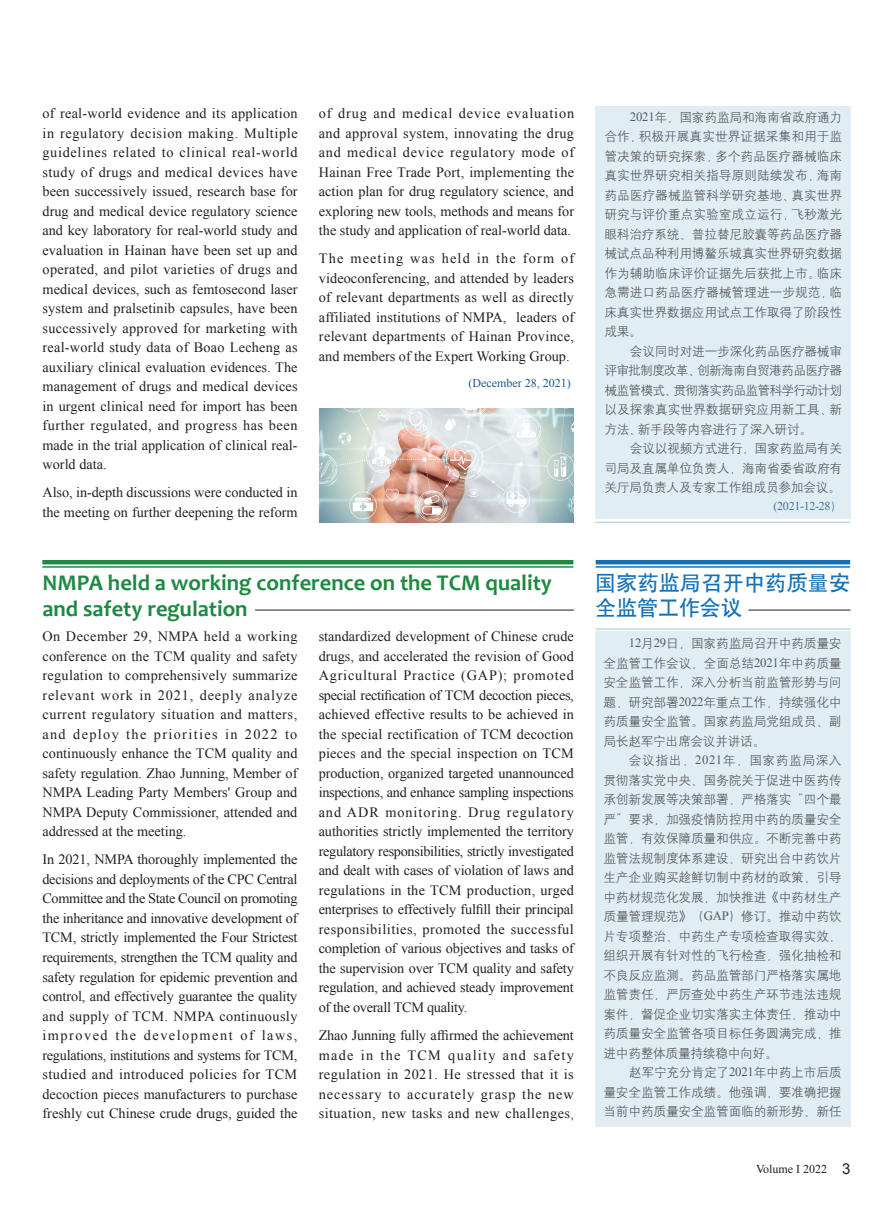
<style>
.page{position:relative;width:893px;height:1212px;background:#fff}
.page>*{position:absolute;margin:0;border:0;box-sizing:border-box;transform-origin:0 0}
.英文标题{font:700 22.5px/26.2px "Candara";color:#1d8941}
.中文标题{font:21px/25.2px "H Yb 1 gj";letter-spacing:.015em;color:#1471b9}
.英文{font:14.25px/19.5px "Times New Roman";color:#231f20;text-align:justify}
.中文{font:12.75px/19.5px "H Yg 2 gj";letter-spacing:-.02em;color:#57585a;text-align:justify}
.英文-2{font:12px "Times New Roman";color:#1b588b}
.t1{font:12px "Times New Roman";color:#231f20}
.中文-2{font:12px "Times New Roman";letter-spacing:-.025em;color:#48709f}
.s1{font-family:"Times New Roman"}
.s2{font-family:"H Yg 2 gj"}
.s3{font-family:"Adobe Song Std";font-weight:300}
.s4{font-family:"Arial";font-size:15px}
</style>
<div class="page">
<div style="left:595px;top:106px;width:255px;height:413px;background:#e0eef3"></div>
<div style="left:595px;top:631px;width:255px;height:496px;background:#e0eef3"></div>
<hr style="left:595px;top:628px;width:255px;height:2px;background:#bbdae6">
<hr style="left:595px;top:521px;width:255px;height:2px;background:#bbdae6">
<hr style="left:596px;top:566px;width:254px;height:2px;background:#1471b9">
<hr style="left:596px;top:560px;width:254px;height:4px;background:#1471b9">
<hr style="left:42px;top:566px;width:531px;height:2px;background:#1d8941">
<hr style="left:42px;top:560px;width:531px;height:4px;background:#1d8941">
<hr style="left:255px;top:610px;width:319px;height:1px;background:#231f20">
<hr style="left:748px;top:610px;width:102px;height:1px;background:#231f20">
<img style="left:319px;top:408px;width:255px;height:115px">
<p class="英文" style="left:43px;top:103px;width:257px">of real-world evidence and its application in regulatory decision making. Multiple guidelines related to clinical real-world study of drugs and medical devices have been successively issued, research base for drug and medical device regulatory science and key laboratory for real-world study and evaluation in Hainan have been set up and operated, and pilot varieties of drugs and medical devices, such as femtosecond laser system and pralsetinib capsules, have been successively approved for marketing with real-world study data of Boao Lecheng as auxiliary clinical evaluation evidences. The management of drugs and medical devices in urgent clinical need for import has been further regulated, and progress has been made in the trial application of clinical real&shy;world data.</p>
<p class="英文" style="left:43px;top:482px;width:257px">Also, in-depth discussions were conducted in the meeting on further deepening the reform</p>
<p class="英文" style="left:319px;top:103px;width:257px">of drug and medical device evaluation and approval system, innovating the drug and medical device regulatory mode of Hainan Free Trade Port, implementing the action plan for drug regulatory science, and exploring new tools, methods and means for the study and application of real-world data.</p>
<p class="英文" style="left:319px;top:248px;width:257px">The meeting was held in the form of videoconferencing, and attended by leaders of relevant departments as well as directly affiliated institutions of NMPA, leaders of relevant departments of Hainan Province, and members of the Expert Working Group.</p>
<p class="英文-2" style="left:469px;top:375px;width:104px">(December 28, 2021)</p>
<p class="中文" style="left:604px;top:107px;width:239px;text-indent:26px"><span class="s1">2021</span>年，国家药监局和海南省政府通力合作，积极开展真实世界证据采集和用于监管决策的研究探索，多个药品医疗器械临床真实世界研究相关指导原则陆续发布，海南药品医疗器械监管科学研究基地、真实世界研究与评价重点实验室成立运行，飞秒激光眼科治疗系统、普拉替尼胶囊等药品医疗器械试点品种利用博鳌乐城真实世界研究数据作为辅助临床评价证据先后获批上市。临床急需进口药品医疗器械管理进一步规范，临床真实世界数据应用试点工作取得了阶段性成果。</p>
<p class="中文" style="left:604px;top:341px;width:239px;text-indent:26px">会议同时对进一步深化药品医疗器械审评审批制度改革、创新海南自贸港药品医疗器械监管模式、贯彻落实药品监管科学行动计划以及探索真实世界数据研究应用新工具、新方法、新手段等内容进行了深入研讨。</p>
<p class="中文" style="left:604px;top:439px;width:239px;text-indent:26px">会议以视频方式进行，国家药监局有关司局及直属单位负责人，海南省委省政府有关厅局负责人及专家工作组成员参加会议。</p>
<p class="中文-2" style="left:774px;top:498px;width:70px">(2021-12-28<span class="s2">）</span></p>
<p class="英文标题" style="left:42px;top:569px;width:511px">NMPA held a working conference on the TCM quality and safety regulation</p>
<p class="英文" style="left:42px;top:627px;width:257px">On December 29, NMPA held a working conference on the TCM quality and safety regulation to comprehensively summarize relevant work in 2021, deeply analyze current regulatory situation and matters, and deploy the priorities in 2022 to continuously enhance the TCM quality and safety regulation. Zhao Junning, Member of NMPA Leading Party Members' Group and NMPA Deputy Commissioner, attended and addressed at the meeting.</p>
<p class="英文" style="left:42px;top:850px;width:257px">In 2021, NMPA thoroughly implemented the decisions and deployments of the CPC Central Committee and the State Council on promoting the inheritance and innovative development of TCM, strictly implemented the Four Strictest requirements, strengthen the TCM quality and safety regulation for epidemic prevention and control, and effectively guarantee the quality and supply of TCM. NMPA continuously improved the development of laws, regulations, institutions and systems for TCM, studied and introduced policies for TCM decoction pieces manufacturers to purchase freshly cut Chinese crude drugs, guided the</p>
<p class="英文" style="left:319px;top:627px;width:257px">standardized development of Chinese crude drugs, and accelerated the revision of Good Agricultural Practice (GAP); promoted special rectification of TCM decoction pieces, achieved effective results to be achieved in the special rectification of TCM decoction pieces and the special inspection on TCM production, organized targeted unannounced inspections, and enhance sampling inspections and ADR monitoring. Drug regulatory authorities strictly implemented the territory regulatory responsibilities, strictly investigated and dealt with cases of violation of laws and regulations in the TCM production, urged enterprises to effectively fulfill their principal responsibilities, promoted the successful completion of various objectives and tasks of the supervision over TCM quality and safety regulation, and achieved steady improvement of the overall TCM quality.</p>
<p class="英文" style="left:319px;top:1025px;width:257px">Zhao Junning fully affirmed the achievement made in the TCM quality and safety regulation in 2021. He stressed that it is necessary to accurately grasp the new situation, new tasks and new challenges<span class="s3">,</span></p>
<p class="中文标题" style="left:595px;top:570px;width:257px">国家药监局召开中药质量安全监管工作会议</p>
<p class="中文" style="left:603px;top:633px;width:240px;text-indent:26px"><span class="s1">12</span>月<span class="s1">29</span>日，国家药监局召开中药质量安全监管工作会议，全面总结<span class="s1">2021</span>年中药质量安全监管工作，深入分析当前监管形势与问题，研究部署<span class="s1">2022</span>年重点工作，持续强化中药质量安全监管。国家药监局党组成员、副局长赵军宁出席会议并讲话。</p>
<p class="中文" style="left:603px;top:750px;width:240px;text-indent:26px">会议指出，<span class="s1">2021</span>年，国家药监局深入贯彻落实党中央、国务院关于促进中医药传承创新发展等决策部署，严格落实“四个最严”要求，加强疫情防控用中药的质量安全监管，有效保障质量和供应。不断完善中药监管法规制度体系建设，研究出台中药饮片生产企业购买趁鲜切制中药材的政策，引导中药材规范化发展，加快推进《中药材生产质量管理规范》（<span class="s1">GAP</span>）修订。推动中药饮片专项整治、中药生产专项检查取得实效，组织开展有针对性的飞行检查，强化抽检和不良反应监测。药品监管部门严格落实属地监管责任，严厉查处中药生产环节违法违规案件，督促企业切实落实主体责任，推动中药质量安全监管各项目标任务圆满完成，推进中药整体质量持续稳中向好。</p>
<p class="中文" style="left:603px;top:1062px;width:240px;text-indent:26px">赵军宁充分肯定了<span class="s1">2021</span>年中药上市后质量安全监管工作成绩。他强调，要准确把握当前中药质量安全监管面临的新形势、新任</p>
<p class="t1" style="left:756px;top:1161px;width:96px">Volume I 2022 <span class="s4">3</span></p>
</div>
